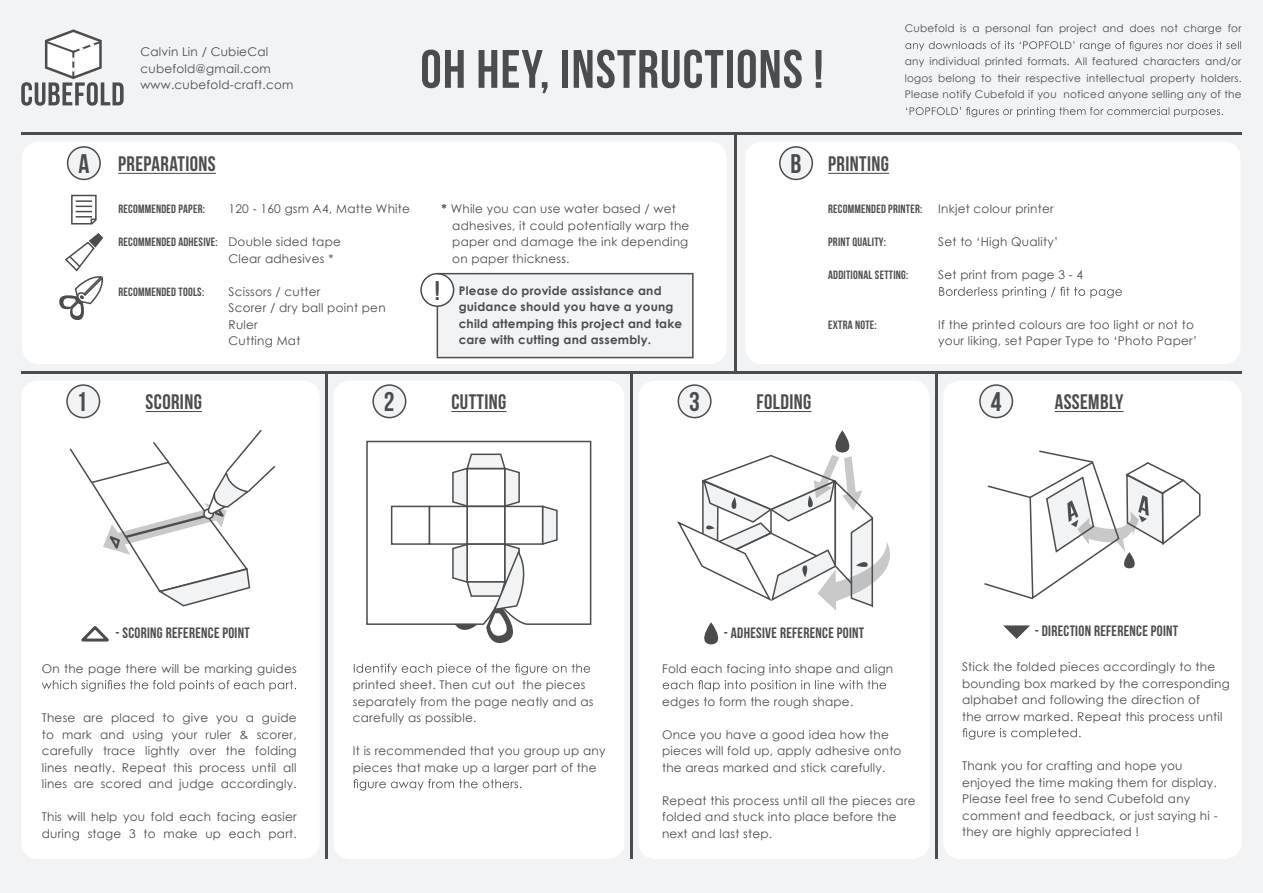
<style>
.page{position:relative;width:1263px;height:893px;background:#f2f3f4}
.page>*{position:absolute;margin:0;border:0;box-sizing:border-box;transform-origin:0 0}
.t1{font:54px "Bebas Neue";letter-spacing:.02em;color:#4b4c4d}
.t2{font:27px "Bebas Neue";color:#4b4c4d}
.t3{font:21px "Bebas Neue";letter-spacing:.02em;color:#4b4c4d}
.t4{font:15px "Bebas Neue";letter-spacing:.02em;color:#4b4c4d}
.t5{font:12px/16.5px "Century Gothic";letter-spacing:.02em;color:#4b4c4d}
.t6{font:12px "Bebas Neue";letter-spacing:.02em;color:#4b4c4d}
.t7{font:700 12px/16.5px "Century Gothic";letter-spacing:.02em;color:#4b4c4d}
.t8{font:10.5px/16.5px "Century Gothic";letter-spacing:.02em;color:#4b4c4d;text-align:justify}
.s1{font-size:27px}
.s2{font-weight:700}
</style>
<div class="page">
<div style="left:22px;top:142px;width:705px;height:222px;background:#fff;border-radius:17px"></div>
<div style="left:437px;top:274px;width:256px;height:84px;background:#f2f3f4"></div>
<div style="left:68px;top:146px;width:32px;height:33px;background:#f2f3f4;border-radius:50%"></div>
<div style="left:745px;top:142px;width:495px;height:222px;background:#fff;border-radius:17px"></div>
<div style="left:780px;top:146px;width:32px;height:33px;background:#f2f3f4;border-radius:50%"></div>
<div style="left:420px;top:273px;width:33px;height:32px;background:#fff;border-radius:50%"></div>
<div style="left:21px;top:381px;width:299px;height:478px;background:#fff;border-radius:17px"></div>
<div style="left:333px;top:381px;width:291px;height:478px;background:#fff;border-radius:17px"></div>
<div style="left:639px;top:381px;width:290px;height:478px;background:#fff;border-radius:17px"></div>
<div style="left:943px;top:381px;width:299px;height:478px;background:#fff;border-radius:17px"></div>
<div style="left:68px;top:385px;width:32px;height:33px;background:#f2f3f4;border-radius:50%"></div>
<div style="left:373px;top:385px;width:33px;height:33px;background:#f2f3f4;border-radius:50%"></div>
<div style="left:677px;top:385px;width:33px;height:33px;background:#f2f3f4;border-radius:50%"></div>
<div style="left:981px;top:385px;width:32px;height:33px;background:#f2f3f4;border-radius:50%"></div>
<svg style="left:21px;top:29px;width:103px;height:77px"></svg>
<hr style="left:21px;top:132px;width:1221px;height:3px;background:#4b4c4d">
<hr style="left:21px;top:371px;width:1221px;height:2px;background:#4b4c4d">
<hr style="left:325px;top:372px;width:2px;height:487px;background:#4b4c4d">
<hr style="left:630px;top:372px;width:2px;height:487px;background:#4b4c4d">
<hr style="left:935px;top:372px;width:3px;height:487px;background:#4b4c4d">
<hr style="left:734px;top:134px;width:2px;height:238px;background:#4b4c4d">
<hr style="left:146px;top:411px;width:56px;height:1px;background:#4b4c4d">
<hr style="left:451px;top:411px;width:55px;height:1px;background:#4b4c4d">
<hr style="left:757px;top:411px;width:54px;height:1px;background:#4b4c4d">
<hr style="left:1055px;top:411px;width:69px;height:1px;background:#4b4c4d">
<hr style="left:118px;top:173px;width:98px;height:1px;background:#4b4c4d">
<hr style="left:828px;top:173px;width:61px;height:1px;background:#4b4c4d">
<div style="left:67px;top:146px;width:34px;height:34px;border:2px solid #4b4c4d;border-radius:50%"></div>
<div style="left:779px;top:146px;width:34px;height:34px;border:2px solid #4b4c4d;border-radius:50%"></div>
<div style="left:66px;top:384px;width:34px;height:34px;border:2px solid #4b4c4d;border-radius:50%"></div>
<div style="left:372px;top:384px;width:34px;height:34px;border:2px solid #4b4c4d;border-radius:50%"></div>
<div style="left:677px;top:384px;width:35px;height:34px;border:2px solid #4b4c4d;border-radius:50%"></div>
<div style="left:979px;top:384px;width:34px;height:34px;border:2px solid #4b4c4d;border-radius:50%"></div>
<svg style="left:905px;top:41px;width:336px;height:10px"></svg>
<svg style="left:906px;top:107px;width:317px;height:10px"></svg>
<svg style="left:704px;top:622px;width:15px;height:23px"></svg>
<svg style="left:81px;top:626px;width:28px;height:16px"></svg>
<svg style="left:42px;top:680px;width:254px;height:12px"></svg>
<svg style="left:354px;top:664px;width:236px;height:11px"></svg>
<svg style="left:353px;top:779px;width:168px;height:12px"></svg>
<svg style="left:663px;top:680px;width:223px;height:11px"></svg>
<svg style="left:962px;top:728px;width:118px;height:12px"></svg>
<svg style="left:1003px;top:625px;width:27px;height:14px"></svg>
<div style="left:420px;top:273px;width:34px;height:34px;border:2px solid #4b4c4d;border-radius:50%"></div>
<hr style="left:437px;top:306px;width:1px;height:52px;background:#4b4c4d">
<hr style="left:437px;top:357px;width:256px;height:1px;background:#4b4c4d">
<hr style="left:692px;top:273px;width:2px;height:85px;background:#4b4c4d">
<hr style="left:437px;top:273px;width:256px;height:1px;background:#4b4c4d">
<svg style="left:939px;top:287px;width:183px;height:11px"></svg>
<svg style="left:71px;top:194px;width:26px;height:31px"></svg>
<svg style="left:59px;top:233px;width:45px;height:87px"></svg>
<svg style="left:366px;top:440px;width:226px;height:203px"></svg>
<svg style="left:69px;top:429px;width:207px;height:178px"></svg>
<svg style="left:677px;top:430px;width:213px;height:181px"></svg>
<svg style="left:984px;top:450px;width:217px;height:150px"></svg>
<p class="t5" style="left:140px;top:44px;width:155px">Calvin Lin / CubieCal cubefold@gmail.com www.cubefold-craft.com</p>
<h1 class="t1" style="left:420px;top:40px;width:405px">OH HEY, INSTRUCTIONS !</h1>
<p class="t8" style="left:905px;top:20px;width:338px">Cubefold is a personal fan project and does not charge for</p>
<p class="t8" style="left:905px;top:53px;width:338px">any individual printed formats. All featured characters and/or logos belong to their respective intellectual property holders.<br>Please notify Cubefold if you noticed anyone selling any of the</p>
<h3 class="t3" style="left:78px;top:152px;width:139px"><span class="s1">A</span> PREPARATIONS</h3>
<h3 class="t3" style="left:790px;top:152px;width:100px"><span class="s1">B</span> PRINTING</h3>
<p class="t6" style="left:118px;top:202px;width:88px">RECOMMENDED PAPER:</p>
<p class="t6" style="left:118px;top:235px;width:101px">RECOMMENDED ADHESIVE:</p>
<p class="t6" style="left:118px;top:285px;width:87px">RECOMMENDED TOOLS:</p>
<p class="t5" style="left:228px;top:200px;width:183px">120 - 160 gsm A4, Matte White</p>
<p class="t5" style="left:228px;top:233px;width:114px">Double sided tape<br>Clear adhesives *</p>
<p class="t5" style="left:228px;top:283px;width:159px">Scissors / cutter<br>Scorer / dry ball point pen<br>Ruler<br>Cutting Mat</p>
<p class="t5" style="left:452px;top:200px;width:239px;text-indent:-11px"><span class="s2">*</span> While you can use water based / wet adhesives, it could potentially warp the paper and damage the ink depending on paper thickness.</p>
<p class="t7" style="left:459px;top:281px;width:225px">Please do provide assistance and guidance should you have a young child attemping this project and take care with cutting and assembly.</p>
<h2 class="t2" style="left:435px;top:276px;width:7px">!</h2>
<p class="t6" style="left:828px;top:202px;width:96px">RECOMMENDED PRINTER:</p>
<p class="t6" style="left:828px;top:235px;width:59px">PRINT QUALITY:</p>
<p class="t6" style="left:828px;top:268px;width:82px">ADDITIONAL SETTING:</p>
<p class="t6" style="left:828px;top:318px;width:50px">EXTRA NOTE:</p>
<p class="t5" style="left:938px;top:200px;width:117px">Inkjet colour printer</p>
<p class="t5" style="left:938px;top:233px;width:122px">Set to ‘High Quality’</p>
<p class="t5" style="left:938px;top:266px;width:147px">Set print from page 3 - 4</p>
<p class="t5" style="left:938px;top:316px;width:260px">If the printed colours are too light or not to your liking, set Paper Type to ‘Photo Paper’</p>
<h2 class="t2" style="left:77px;top:387px;width:12px">1</h2>
<h2 class="t2" style="left:384px;top:387px;width:12px">2</h2>
<h2 class="t2" style="left:689px;top:387px;width:12px">3</h2>
<h2 class="t2" style="left:991px;top:387px;width:12px">4</h2>
<h3 class="t3" style="left:146px;top:390px;width:58px">SCORING</h3>
<h3 class="t3" style="left:451px;top:390px;width:57px">CUTTING</h3>
<h3 class="t3" style="left:757px;top:390px;width:56px">FOLDING</h3>
<h3 class="t3" style="left:1055px;top:390px;width:70px">ASSEMBLY</h3>
<p class="t4" style="left:116px;top:624px;width:136px">- SCORING REFERENCE POINT</p>
<p class="t4" style="left:724px;top:624px;width:142px">- ADHESIVE REFERENCE POINT</p>
<p class="t5" style="left:42px;top:660px;width:256px">On the page there will be marking guides</p>
<p class="t5" style="left:42px;top:709px;width:257px;text-align:justify">These are placed to give you a guide to mark and using your ruler &amp; scorer, carefully trace lightly over the folding lines neatly. Repeat this process until all lines are scored and judge accordingly.</p>
<p class="t5" style="left:42px;top:808px;width:257px">This will help you fold each facing easier during stage 3 to make up each part.</p>
<p class="t5" style="left:353px;top:676px;width:242px">printed sheet. Then cut out the pieces separately from the page neatly and as carefully as possible.</p>
<p class="t5" style="left:353px;top:742px;width:254px">It is recommended that you group up any pieces that make up a larger part of the</p>
<p class="t5" style="left:662px;top:660px;width:233px">Fold each facing into shape and align</p>
<p class="t5" style="left:662px;top:693px;width:193px">edges to form the rough shape.</p>
<p class="t5" style="left:662px;top:726px;width:241px">Once you have a good idea how the pieces will fold up, apply adhesive onto the areas marked and stick carefully.</p>
<p class="t5" style="left:662px;top:792px;width:255px">Repeat this process until all the pieces are folded and stuck into place before the next and last step.</p>
<p class="t4" style="left:1035px;top:623px;width:145px">- DIRECTION REFERENCE POINT</p>
<p class="t5" style="left:962px;top:658px;width:269px">Stick the folded pieces accordingly to the bounding box marked by the corresponding alphabet and following the direction of<br>the arrow marked. Repeat this process until</p>
<p class="t5" style="left:962px;top:757px;width:257px">Thank you for crafting and hope you enjoyed the time making them for display.<br>Please feel free to send Cubefold any comment and feedback, or just saying hi - they are highly appreciated !</p>
</div>
